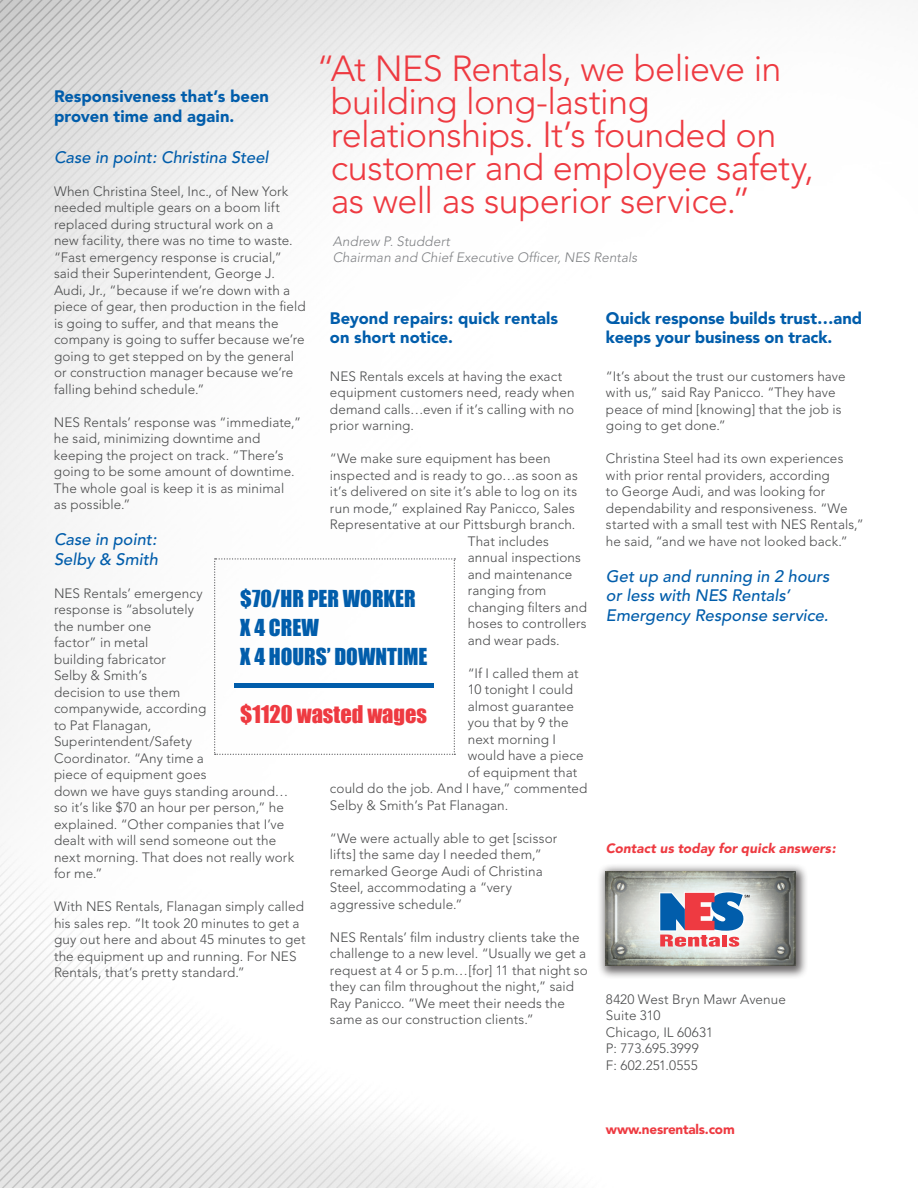
<style>
.page{position:relative;width:918px;height:1188px;background:#fff}
.page>*{position:absolute;margin:0;border:0;box-sizing:border-box;transform-origin:0 0}
.t1{font:300 36px/33px "Avenir";letter-spacing:-.015em;color:#ee3a41}
.t2{font:22.35px "Impact";color:#ee3a41}
.t3{font:21.45px/29.1px "Impact";color:#015dab}
.t4{font:900 16.5px/19.5px "Avenir";color:#015dab}
.t5{font:italic 500 16.5px/19.5px "Avenir";letter-spacing:.005em;color:#015dab}
.t6{font:300 13.5px/16.5px "Avenir";letter-spacing:.01em;color:#4b4c4d}
.t7{font:italic 300 13.5px/16.5px "Avenir";letter-spacing:.005em;color:#808285}
.t8{font:italic 900 13.5px "Avenir";letter-spacing:.005em;color:#ee3a41}
.t9{font:900 13.5px "Avenir";letter-spacing:-.015em;color:#ee3a41}
</style>
<div class="page">
<img style="left:0;top:0;width:702px;height:1188px">
<div style="left:595px;top:862px;width:213px;height:117px;background:#231f20;opacity:.7"></div>
<img style="left:606px;top:872px;width:189px;height:94px">
<svg style="left:659px;top:891px;width:91px;height:56px"></svg>
<svg style="left:214px;top:558px;width:241px;height:197px"></svg>
<h1 class="t1" style="left:331px;top:52px;width:485px;text-indent:-14px">“At NES Rentals, we believe in building long-lasting relationships. It’s founded on customer and employee safety, as well as superior service.”</h1>
<p class="t7" style="left:333px;top:233px;width:306px">Andrew P. Studdert<br>Chairman and Chief Executive Officer, NES Rentals</p>
<p class="t4" style="left:54px;top:87px;width:217px">Responsiveness that’s been proven time and again.</p>
<p class="t5" style="left:54px;top:148px;width:216px">Case in point: Christina Steel</p>
<p class="t6" style="left:54px;top:183px;width:253px">When Christina Steel, Inc., of New York needed multiple gears on a boom lift replaced during structural work on a<br>new facility, there was no time to waste. “Fast emergency response is crucial,” said their Superintendent, George J.<br>Audi, Jr., “because if we’re down with a piece of gear, then production in the field is going to suffer, and that means the company is going to suffer because we’re going to get stepped on by the general or construction manager because we’re falling behind schedule.”</p>
<p class="t6" style="left:54px;top:414px;width:249px">NES Rentals’ response was “immediate,” he said, minimizing downtime and keeping the project on track. “There’s going to be some amount of downtime.<br>The whole goal is keep it is as minimal<br>as possible.”</p>
<p class="t5" style="left:54px;top:530px;width:105px">Case in point:<br>Selby &amp; Smith</p>
<p class="t6" style="left:54px;top:585px;width:242px">NES Rentals’ emergency<br>response is “absolutely<br>the number one<br>factor” in metal<br>building fabricator<br>Selby &amp; Smith’s<br>decision to use them<br>companywide, according<br>to Pat Flanagan,<br>Superintendent/Safety<br>Coordinator. “Any time a<br>piece of equipment goes<br>down we have guys standing around… so it’s like $70 an hour per person,” he explained. “Other companies that I’ve dealt with will send someone out the next morning. That does not really work for me.”</p>
<p class="t6" style="left:54px;top:898px;width:253px">With NES Rentals, Flanagan simply called his sales rep. “It took 20 minutes to get a guy out here and about 45 minutes to get the equipment up and running. For NES Rentals, that’s pretty standard.”</p>
<p class="t4" style="left:330px;top:308px;width:230px">Beyond repairs: quick rentals on short notice.</p>
<p class="t6" style="left:330px;top:368px;width:246px">NES Rentals excels at having the exact equipment customers need, ready when demand calls…even if it’s calling with no prior warning.</p>
<p class="t6" style="left:330px;top:451px;width:222px">“We make sure equipment has been</p>
<p class="t6" style="left:330px;top:467px;width:249px">inspected and is ready to go…as soon as</p>
<p class="t6" style="left:330px;top:484px;width:249px">it’s delivered on site it’s able to log on its</p>
<p class="t6" style="left:330px;top:500px;width:246px">run mode,” explained Ray Panicco, Sales</p>
<p class="t6" style="left:330px;top:517px;width:247px">Representative at our Pittsburgh branch.</p>
<p class="t6" style="left:468px;top:533px;width:82px">That includes</p>
<p class="t6" style="left:468px;top:550px;width:115px">annual inspections</p>
<p class="t6" style="left:468px;top:566px;width:106px">and maintenance</p>
<p class="t6" style="left:468px;top:583px;width:80px">ranging from</p>
<p class="t6" style="left:468px;top:599px;width:121px">changing filters and</p>
<p class="t6" style="left:468px;top:616px;width:120px">hoses to controllers</p>
<p class="t6" style="left:468px;top:632px;width:93px">and wear pads.</p>
<p class="t6" style="left:468px;top:665px;width:112px">“If I called them at</p>
<p class="t6" style="left:468px;top:682px;width:107px">10 tonight I could</p>
<p class="t6" style="left:468px;top:698px;width:108px">almost guarantee</p>
<p class="t6" style="left:468px;top:715px;width:102px">you that by 9 the</p>
<p class="t6" style="left:468px;top:731px;width:90px">next morning I</p>
<p class="t6" style="left:468px;top:748px;width:117px">would have a piece</p>
<p class="t6" style="left:468px;top:764px;width:111px">of equipment that</p>
<p class="t6" style="left:330px;top:781px;width:259px">could do the job. And I have,” commented</p>
<p class="t6" style="left:330px;top:797px;width:180px">Selby &amp; Smith’s Pat Flanagan.</p>
<p class="t6" style="left:330px;top:830px;width:229px">“We were actually able to get [scissor lifts] the same day I needed them,” remarked George Audi of Christina<br>Steel, accommodating a “very aggressive schedule.”</p>
<p class="t6" style="left:330px;top:929px;width:259px">NES Rentals’ film industry clients take the challenge to a new level. “Usually we get a request at 4 or 5 p.m…[for] 11 that night so they can film throughout the night,” said Ray Panicco. “We meet their needs the same as our construction clients.”</p>
<p class="t4" style="left:606px;top:308px;width:258px">Quick response builds trust…and keeps your business on track.</p>
<p class="t6" style="left:606px;top:368px;width:241px">“It’s about the trust our customers have with us,” said Ray Panicco. “They have peace of mind [knowing] that the job is going to get done.”</p>
<p class="t6" style="left:606px;top:451px;width:259px">Christina Steel had its own experiences with prior rental providers, according<br>to George Audi, and was looking for dependability and responsiveness. “We started with a small test with NES Rentals,” he said, “and we have not looked back.”</p>
<p class="t5" style="left:606px;top:567px;width:225px">Get up and running in 2 hours or less with NES Rentals’<br>Emergency Response service.</p>
<h3 class="t3" style="left:240px;top:583px;width:188px">$70/HR PER WOR KER<br>X 4 CREW<br>X 4 HOURS’ DOWNTIME</h3>
<h2 class="t2" style="left:240px;top:697px;width:188px">$1120 WASTED WAGES</h2>
<p class="t8" style="left:606px;top:840px;width:231px">Contact us today for quick answers:</p>
<p class="t6" style="left:606px;top:991px;width:181px">8420 West Bryn Mawr Avenue<br>Suite 310<br>Chicago, IL 60631<br>P: 773.695.3999<br>F: 602.251.0555</p>
<p class="t9" style="left:606px;top:1121px;width:130px">www.nesrentals.com</p>
</div>
